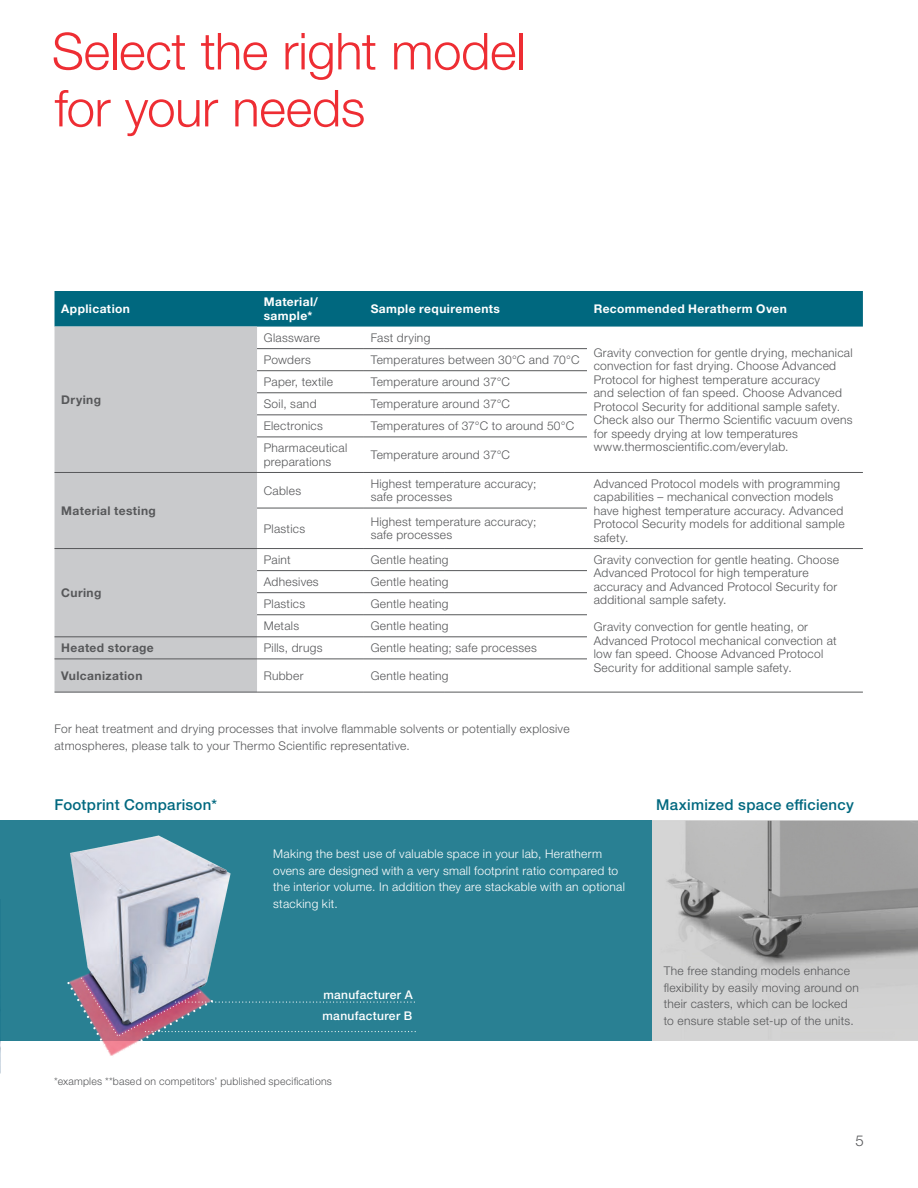
<style>
.page{position:relative;width:918px;height:1188px;background:#fff}
.page>*{position:absolute;margin:0;border:0;box-sizing:border-box;transform-origin:0 0}
.Headline{font:300 51px/57px "Helvetica Neue LTW1 G";letter-spacing:-.01em;color:#ee2d33}
.Content_Header{font:500 15px "Helvetica Neue LTW1 G";letter-spacing:.02em;color:#00687f}
.t1{font:300 15px "Helvetica Neue LTW1 G";color:#57585a}
.Title_Row_-_Left{font:300 12px/13.5px "Helvetica Neue LTW1 G";letter-spacing:.025em;color:#57585a}
.Table_Text_-_Left{font:300 12px/13.5px "Helvetica Neue LTW1 G";letter-spacing:.025em;color:#57585a}
.t2{font:300 12px/16.5px "Helvetica Neue LTW1 G";letter-spacing:.025em;color:#fff}
.Title_Row_-_Left-2{font:700 12px "Helvetica Neue LTW1 G";letter-spacing:.035em;color:#fff}
.Table_Text_-_Left-2{font:700 12px "Helvetica Neue LTW1 G";letter-spacing:.035em;color:#57585a}
.Body_Copy{font:500 12px "Helvetica Neue LTW1 G";letter-spacing:.03em;color:#fff}
.Table_footnote{font:300 10.5px "Helvetica Neue LTW1 G";letter-spacing:.02em;color:#57585a}
.s1{font-weight:700;color:#fff}
</style>
<div class="page">
<div style="left:55px;top:291px;width:808px;height:36px;background:#00687f"></div>
<div style="left:55px;top:327px;width:202px;height:365px;background:#c9cacc"></div>
<div style="left:55px;top:473px;width:202px;height:186px;background:#c9cacc"></div>
<hr style="left:257px;top:348px;width:107px;height:1px;background:#57585a">
<hr style="left:364px;top:348px;width:81px;height:1px;background:#57585a">
<hr style="left:445px;top:348px;width:142px;height:1px;background:#57585a">
<hr style="left:257px;top:370px;width:107px;height:1px;background:#57585a">
<hr style="left:364px;top:370px;width:81px;height:1px;background:#57585a">
<hr style="left:445px;top:370px;width:142px;height:1px;background:#57585a">
<hr style="left:257px;top:393px;width:107px;height:1px;background:#57585a">
<hr style="left:364px;top:393px;width:81px;height:1px;background:#57585a">
<hr style="left:445px;top:393px;width:142px;height:1px;background:#57585a">
<hr style="left:257px;top:415px;width:107px;height:1px;background:#57585a">
<hr style="left:364px;top:415px;width:81px;height:1px;background:#57585a">
<hr style="left:445px;top:415px;width:142px;height:1px;background:#57585a">
<hr style="left:257px;top:437px;width:107px;height:1px;background:#57585a">
<hr style="left:364px;top:437px;width:81px;height:1px;background:#57585a">
<hr style="left:445px;top:437px;width:142px;height:1px;background:#57585a">
<hr style="left:55px;top:472px;width:202px;height:1px;background:#57585a">
<hr style="left:257px;top:472px;width:107px;height:1px;background:#57585a">
<hr style="left:364px;top:472px;width:81px;height:1px;background:#57585a">
<hr style="left:445px;top:472px;width:142px;height:1px;background:#57585a">
<hr style="left:257px;top:508px;width:107px;height:1px;background:#57585a">
<hr style="left:364px;top:508px;width:81px;height:1px;background:#57585a">
<hr style="left:445px;top:508px;width:142px;height:1px;background:#57585a">
<hr style="left:55px;top:548px;width:202px;height:1px;background:#57585a">
<hr style="left:257px;top:548px;width:107px;height:1px;background:#57585a">
<hr style="left:364px;top:548px;width:81px;height:1px;background:#57585a">
<hr style="left:445px;top:548px;width:142px;height:1px;background:#57585a">
<hr style="left:257px;top:570px;width:107px;height:1px;background:#57585a">
<hr style="left:364px;top:570px;width:81px;height:1px;background:#57585a">
<hr style="left:445px;top:570px;width:142px;height:1px;background:#57585a">
<hr style="left:257px;top:592px;width:107px;height:1px;background:#57585a">
<hr style="left:364px;top:592px;width:81px;height:1px;background:#57585a">
<hr style="left:445px;top:592px;width:142px;height:1px;background:#57585a">
<hr style="left:257px;top:614px;width:107px;height:1px;background:#57585a">
<hr style="left:364px;top:614px;width:81px;height:1px;background:#57585a">
<hr style="left:445px;top:614px;width:142px;height:1px;background:#57585a">
<hr style="left:55px;top:637px;width:202px;height:1px;background:#57585a">
<hr style="left:257px;top:637px;width:107px;height:1px;background:#57585a">
<hr style="left:364px;top:637px;width:81px;height:1px;background:#57585a">
<hr style="left:445px;top:637px;width:142px;height:1px;background:#57585a">
<hr style="left:55px;top:659px;width:202px;height:1px;background:#57585a">
<hr style="left:257px;top:659px;width:107px;height:1px;background:#57585a">
<hr style="left:364px;top:659px;width:81px;height:1px;background:#57585a">
<hr style="left:445px;top:659px;width:142px;height:1px;background:#57585a">
<hr style="left:55px;top:692px;width:202px;height:1px;background:#57585a">
<hr style="left:257px;top:692px;width:107px;height:1px;background:#57585a">
<hr style="left:364px;top:692px;width:81px;height:1px;background:#57585a">
<hr style="left:445px;top:692px;width:142px;height:1px;background:#57585a">
<hr style="left:587px;top:472px;width:276px;height:1px;background:#57585a">
<hr style="left:587px;top:548px;width:276px;height:1px;background:#57585a">
<hr style="left:587px;top:692px;width:276px;height:1px;background:#57585a">
<img style="left:0;top:1041px;width:1px;height:32px">
<img style="left:652px;top:820px;width:266px;height:221px">
<div style="left:0;top:820px;width:652px;height:221px;background:#298093"></div>
<img style="left:67px;top:835px;width:349px;height:221px">
<p class="Headline" style="left:52px;top:23px;width:475px">Select the right model for your needs</p>
<p class="Title_Row_-_Left-2" style="left:61px;top:301px;width:70px">Application</p>
<p class="Table_Text_-_Left-2" style="left:61px;top:392px;width:41px">Drying</p>
<p class="Table_Text_-_Left-2" style="left:61px;top:503px;width:96px">Material testing</p>
<p class="Title_Row_-_Left-2" style="left:264px;top:295px;width:56px">Material/</p>
<p class="Title_Row_-_Left-2" style="left:264px;top:308px;width:50px">sample*</p>
<p class="Title_Row_-_Left-2" style="left:371px;top:301px;width:131px">Sample requirements</p>
<p class="Title_Row_-_Left-2" style="left:594px;top:301px;width:195px">Recommended Heratherm Oven</p>
<p class="Table_Text_-_Left" style="left:264px;top:331px;width:58px">Glassware</p>
<p class="Table_Text_-_Left" style="left:371px;top:331px;width:61px">Fast drying</p>
<p class="Table_Text_-_Left" style="left:264px;top:353px;width:49px">Powders</p>
<p class="Table_Text_-_Left" style="left:371px;top:353px;width:210px">Temperatures between 30°C and 70°C</p>
<p class="Table_Text_-_Left" style="left:264px;top:375px;width:71px">Paper, textile</p>
<p class="Table_Text_-_Left" style="left:371px;top:375px;width:141px">Temperature around 37°C</p>
<p class="Table_Text_-_Left" style="left:264px;top:397px;width:54px">Soil, sand</p>
<p class="Table_Text_-_Left" style="left:371px;top:397px;width:141px">Temperature around 37°C</p>
<p class="Table_Text_-_Left" style="left:264px;top:419px;width:61px">Electronics</p>
<p class="Table_Text_-_Left" style="left:371px;top:419px;width:205px">Temperatures of 37°C to around 50°C</p>
<p class="Table_Text_-_Left" style="left:264px;top:441px;width:85px">Pharmaceutical preparations</p>
<p class="Table_Text_-_Left" style="left:371px;top:448px;width:141px">Temperature around 37°C</p>
<p class="Table_Text_-_Left" style="left:264px;top:483px;width:39px">Cables</p>
<p class="Table_Text_-_Left" style="left:371px;top:477px;width:167px">Highest temperature accuracy;</p>
<p class="Table_Text_-_Left" style="left:371px;top:490px;width:83px">safe processes</p>
<p class="Table_Text_-_Left" style="left:264px;top:522px;width:43px">Plastics</p>
<p class="Table_Text_-_Left" style="left:371px;top:515px;width:167px">Highest temperature accuracy;</p>
<p class="Table_Text_-_Left" style="left:371px;top:528px;width:83px">safe processes</p>
<p class="Title_Row_-_Left" style="left:594px;top:345px;width:260px">Gravity convection for gentle drying, mechanical convection for fast drying. Choose Advanced Protocol for highest temperature accuracy<br>and selection of fan speed. Choose Advanced Protocol Security for additional sample safety.<br>Check also our Thermo Scientific vacuum ovens for speedy drying at low temperatures</p>
<p class="Title_Row_-_Left" style="left:594px;top:440px;width:204px">www.thermoscientific.com/everylab.<span class="s1">S</span></p>
<p class="Title_Row_-_Left" style="left:594px;top:477px;width:252px">Advanced Protocol models with programming capabilities – mechanical convection models have highest temperature accuracy. Advanced Protocol Security models for additional sample safety.</p>
<p class="Table_Text_-_Left" style="left:264px;top:553px;width:28px">Paint</p>
<p class="Table_Text_-_Left" style="left:371px;top:553px;width:79px">Gentle heating</p>
<p class="Title_Row_-_Left" style="left:594px;top:553px;width:247px">Gravity convection for gentle heating. Choose<br>Advanced Protocol for high temperature accuracy and Advanced Protocol Security for</p>
<p class="Title_Row_-_Left" style="left:594px;top:593px;width:134px">additional sample safety.</p>
<p class="Title_Row_-_Left" style="left:594px;top:620px;width:244px">Gravity convection for gentle heating, or Advanced Protocol mechanical convection at low fan speed. Choose Advanced Protocol Security for additional sample safety.</p>
<p class="Table_Text_-_Left" style="left:264px;top:575px;width:56px">Adhesives</p>
<p class="Table_Text_-_Left" style="left:371px;top:575px;width:79px">Gentle heating</p>
<p class="Table_Text_-_Left" style="left:264px;top:597px;width:43px">Plastics</p>
<p class="Table_Text_-_Left" style="left:371px;top:597px;width:79px">Gentle heating</p>
<p class="Table_Text_-_Left" style="left:264px;top:619px;width:37px">Metals</p>
<p class="Table_Text_-_Left" style="left:371px;top:619px;width:79px">Gentle heating</p>
<p class="Table_Text_-_Left-2" style="left:61px;top:585px;width:42px">Curing</p>
<p class="Table_Text_-_Left-2" style="left:61px;top:640px;width:94px">Heated storage</p>
<p class="Table_Text_-_Left" style="left:264px;top:641px;width:60px">Pills, drugs</p>
<p class="Table_Text_-_Left" style="left:371px;top:641px;width:168px">Gentle heating; safe processes</p>
<p class="Table_Text_-_Left-2" style="left:61px;top:668px;width:83px">Vulcanization</p>
<p class="Table_Text_-_Left" style="left:264px;top:669px;width:41px">Rubber</p>
<p class="Table_Text_-_Left" style="left:371px;top:669px;width:79px">Gentle heating</p>
<p class="Title_Row_-_Left" style="left:55px;top:721px;width:517px;line-height:16.5px">For heat treatment and drying processes that involve flammable solvents or potentially explosive atmospheres, please talk to your Thermo Scientific representative.</p>
<p class="Content_Header" style="left:55px;top:796px;width:164px">Footprint Comparison*</p>
<p class="Content_Header" style="left:656px;top:796px;width:199px">Maximized space efficiency</p>
<p class="t2" style="left:273px;top:846px;width:353px">Making the best use of valuable space in your lab, Heratherm ovens are designed with a very small footprint ratio compared to the interior volume. In addition they are stackable with an optional stacking kit.</p>
<p class="Body_Copy" style="left:323px;top:988px;width:91px">manufacturer A</p>
<p class="Body_Copy" style="left:323px;top:1009px;width:91px">manufacturer B</p>
<p class="Table_footnote" style="left:54px;top:1075px;width:279px">*examples **based on competitors’ published specifications</p>
<p class="Title_Row_-_Left" style="left:664px;top:963px;width:197px;line-height:16.5px">The free standing models enhance flexibility by easily moving around on their casters, which can be locked to ensure stable set-up of the units.</p>
<p class="t1" style="left:856px;top:1131px;width:10px">5</p>
</div>
